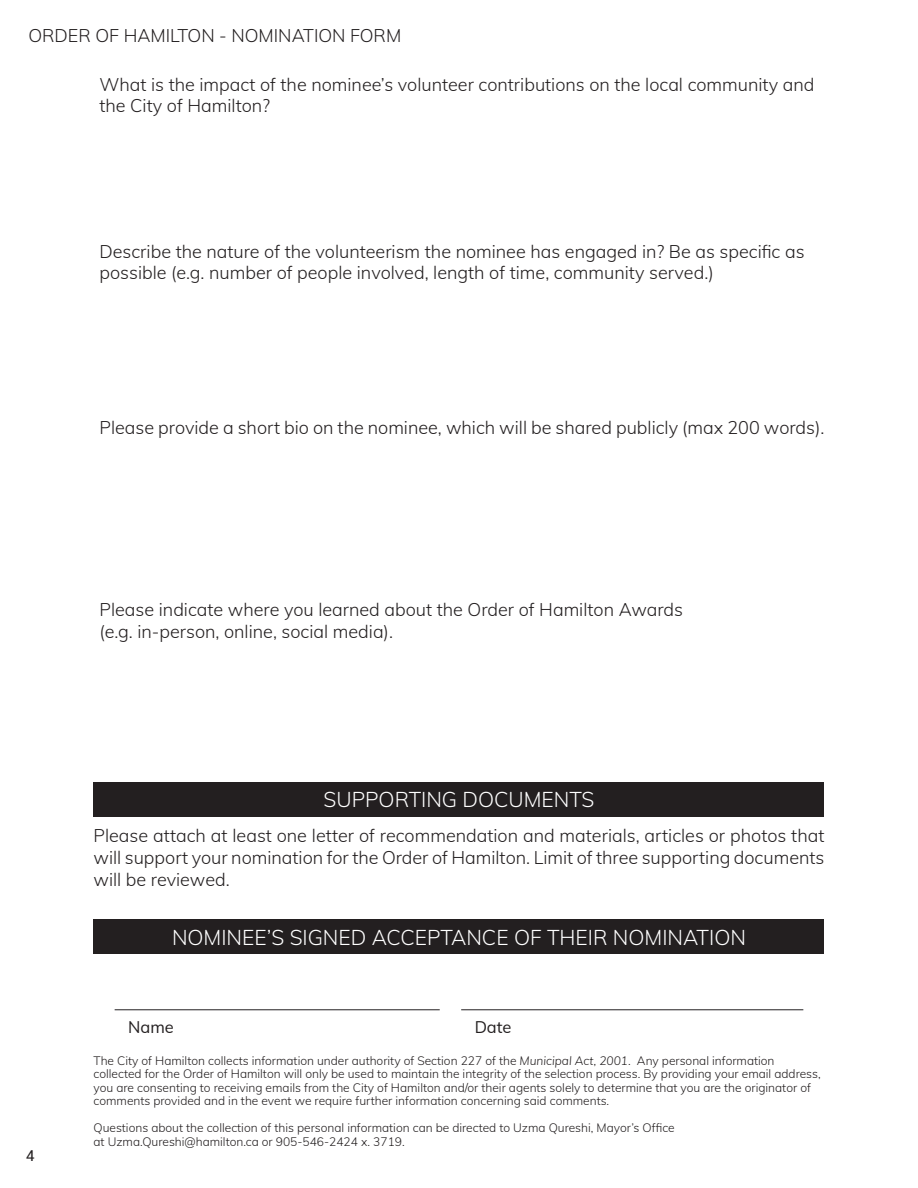
<style>
.page{position:relative;width:918px;height:1188px;background:#fff}
.page>*{position:absolute;margin:0;border:0;box-sizing:border-box;transform-origin:0 0}
.t1{font:21px "Mulish";color:#fff}
.t2{font:18px/21.6px "Mulish";color:#231f20}
.t3{font:16.5px "Mulish";color:#231f20}
.t4{font:15px "Roboto";color:#231f20}
.t5{font:12px/13.5px "Mulish";color:#231f20}
.s1{font-style:italic}
</style>
<div class="page">
<div style="left:94px;top:782px;width:730px;height:35px;background:#231f20"></div>
<div style="left:94px;top:919px;width:730px;height:35px;background:#231f20"></div>
<hr style="left:115px;top:1009px;width:325px;height:1px;background:#231f20">
<hr style="left:461px;top:1009px;width:342px;height:1px;background:#231f20">
<p class="t2" style="left:28px;top:24px;width:374px">ORDER OF HAMILTON - NOMINATION FORM</p>
<p class="t2" style="left:100px;top:73px;width:716px">What is the impact of the nominee’s volunteer contributions on the local community and the City of Hamilton?</p>
<p class="t2" style="left:100px;top:240px;width:707px">Describe the nature of the volunteerism the nominee has engaged in? Be as specific as possible (e.g. number of people involved, length of time, community served.)</p>
<p class="t2" style="left:100px;top:416px;width:726px">Please provide a short bio on the nominee, which will be shared publicly (max 200 words).</p>
<p class="t2" style="left:100px;top:598px;width:585px">Please indicate where you learned about the Order of Hamilton Awards (e.g. in-person, online, social media).</p>
<p class="t1" style="left:324px;top:784px;width:272px">SUPPORTING DOCUMENTS</p>
<p class="t2" style="left:94px;top:824px;width:732px;text-align:justify">Please attach at least one letter of recommendation and materials, articles or photos that will support your nomination for the Order of Hamilton. Limit of three supporting documents will be reviewed.</p>
<p class="t1" style="left:172px;top:922px;width:575px">NOMINEE’S SIGNED ACCEPTANCE OF THEIR NOMINATION</p>
<p class="t4" style="left:26px;top:1145px;width:10px">4</p>
<p class="t3" style="left:128px;top:1015px;width:47px">Name</p>
<p class="t3" style="left:475px;top:1015px;width:38px">Date</p>
<p class="t5" style="left:94px;top:1053px;width:729px">The City of Hamilton collects information under authority of Section 227 of the <span class="s1">Municipal Act, 2001</span>. Any personal information collected for the Order of Hamilton will only be used to maintain the integrity of the selection process. By providing your email address, you are consenting to receiving emails from the City of Hamilton and/or their agents solely to determine that you are the originator of comments provided and in the event we require further information concerning said comments.</p>
<p class="t5" style="left:94px;top:1121px;width:583px">Questions about the collection of this personal information can be directed to Uzma Qureshi, Mayor’s Office at Uzma.Qureshi@hamilton.ca or 905-546-2424 x. 3719.</p>
</div>
